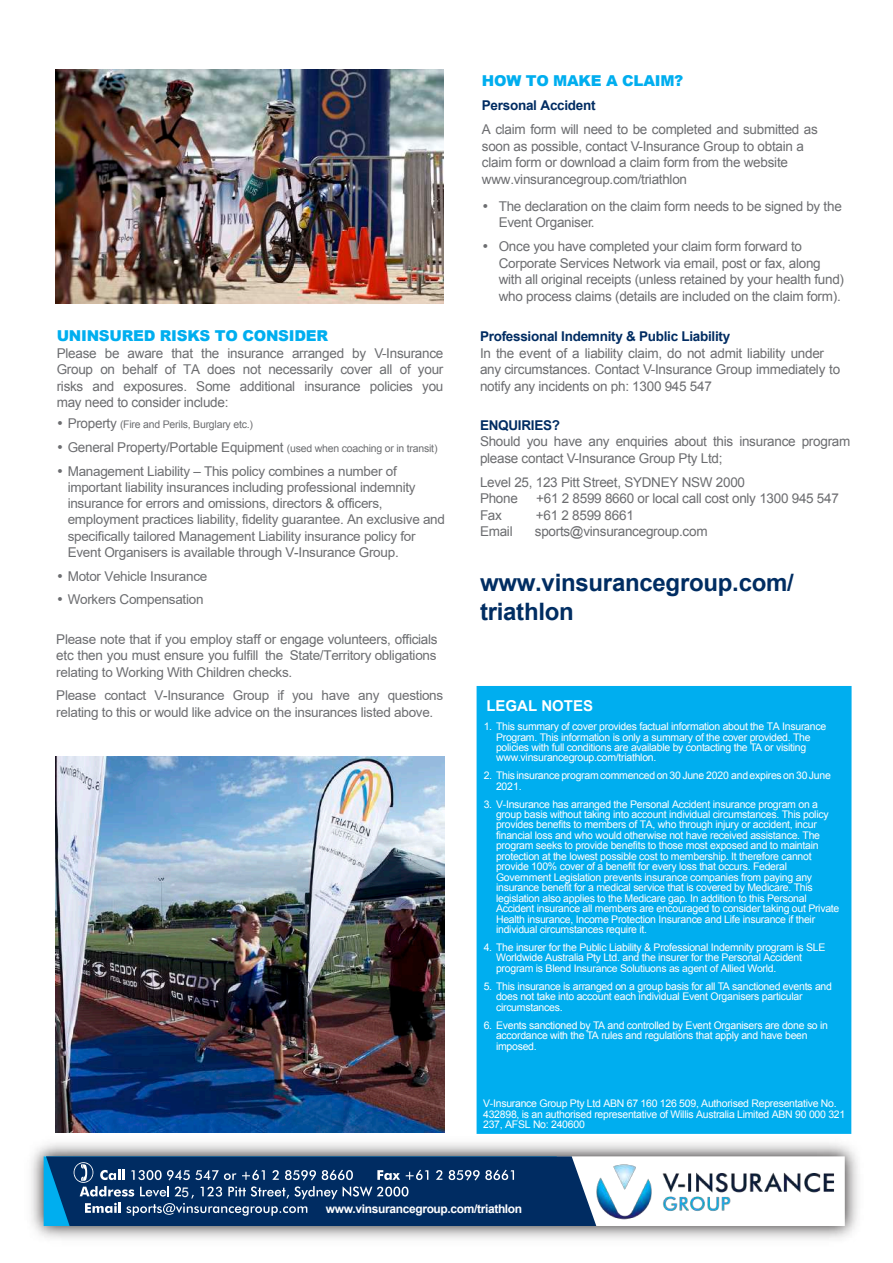
<style>
.page{position:relative;width:893px;height:1263px;background:#fff}
.page>*{position:absolute;margin:0;border:0;box-sizing:border-box;transform-origin:0 0}
.t1{font:700 24px/29.4px "Arial";letter-spacing:-.01em;color:#002d62}
.t2{font:900 15px "Arial";letter-spacing:-.02em;color:#00aeef}
.t3{font:700 15px "Arial";color:#fff}
.t4{font:13.5px/16.5px "Arial";letter-spacing:-.02em;color:#6c6d70}
.t5{font:13.5px/16.2px "Arial";letter-spacing:-.02em;color:#6c6d70}
.t6{font:700 13.5px "Arial";letter-spacing:-.02em;color:#002c62}
.t7{font:13.5px "Arial";color:#fff}
.t8{font:700 12px "Arial";letter-spacing:-.03em;color:#fff}
.t9{font:10.5px/10.5px "Arial";letter-spacing:-.025em;color:#fff}
.t10{font:10.5px/10.5px "Arial";letter-spacing:-.025em;color:#fff}
.t11{font:10.5px "Arial";letter-spacing:-.02em;color:#6c6d70}
.s1{font-family:"Futura BT";font-size:13.5px}
.s2{font-size:13.5px}
.s3{font-family:"Futura BT"}
.s4{font-size:10.5px}
.s5{font-style:inherit}
</style>
<div class="page">
<div style="left:477px;top:686px;width:375px;height:448px;background:#00aeef"></div>
<img style="left:55px;top:756px;width:390px;height:377px">
<img style="left:55px;top:70px;width:388px;height:233px">
<img style="left:31px;top:1143px;width:827px;height:96px">
<svg style="left:46px;top:1156px;width:550px;height:70px;background:#194475"></svg>
<img style="left:592px;top:1158px;width:246px;height:68px">
<h2 class="t2" style="left:57px;top:324px;width:273px">UNINSURED RISKS TO CONSIDER</h2>
<p class="t4" style="left:57px;top:345px;width:388px;text-align:justify">Please be aware that the insurance arranged by V-Insurance Group on behalf of TA does not necessarily cover all of your risks and exposures. Some additional insurance policies you may need to consider include:</p>
<p class="t11" style="left:56px;top:418px;width:198px"><span class="s1">•</span> <span class="s2">Property</span> (Fire and Perils, Burglary etc.)</p>
<p class="t4" style="left:56px;top:439px;width:383px"><span class="s3">•</span> General Property/Portable Equipment <span class="s4">(used when coaching or in transit)</span></p>
<p class="t5" style="left:68px;top:463px;width:379px;text-indent:-11px"><span class="s3">•</span> Management Liability – This policy combines a number of important liability insurances including professional indemnity insurance for errors and omissions, directors &amp; officers, employment practices liability, fidelity guarantee<span class="s5">.</span> An exclusive and specifically tailored Management Liability insurance policy for Event Organisers is available through V-Insurance Group.</p>
<p class="t5" style="left:56px;top:568px;width:153px"><span class="s3">•</span> Motor Vehicle Insurance</p>
<p class="t5" style="left:56px;top:591px;width:149px"><span class="s3">•</span> Workers Compensation</p>
<p class="t5" style="left:56px;top:631px;width:383px;text-align:justify">Please note that if you employ staff or <span class="s5">engage volunteers, officials etc then you must ensure you</span> fulfill the State/Territory obligations relating to Working With Children checks.</p>
<p class="t5" style="left:56px;top:687px;width:388px">Please contact V-Insurance Group if you have any questions relating to this or would like advice on the insurances listed above.</p>
<p class="t7" style="left:181px;top:1183px;width:9px">5</p>
<h2 class="t2" style="left:482px;top:69px;width:203px">HOW TO MAKE A CLAIM?</h2>
<p class="t6" style="left:482px;top:97px;width:115px">Personal Accident</p>
<p class="t4" style="left:482px;top:121px;width:338px">A claim form will need to be completed and submitted as soon as possible, contact V-Insurance Group to obtain a claim form or download a claim form from the website www.vinsurancegroup.com/triathlon</p>
<p class="t4" style="left:499px;top:198px;width:345px;text-indent:-17px"><span class="s3">•</span> The declaration on the claim form needs to be signed by the<br>Event Organiser.</p>
<p class="t4" style="left:499px;top:238px;width:347px;text-indent:-17px"><span class="s3">•</span> Once you have completed your claim form forward to Corporate Services Network via email, post or fax, along with all original receipts (unless retained by your health fund) who process claims (details are included on the claim form).</p>
<p class="t6" style="left:480px;top:328px;width:252px">Professional Indemnity &amp; Public Liability</p>
<p class="t4" style="left:480px;top:345px;width:362px">In the event of a liability claim, do not admit liability under any circumstances. Contact V-Insurance Group immediately to notify any incidents on ph: 1300 945 547</p>
<p class="t6" style="left:480px;top:416px;width:82px">ENQUIRIES?</p>
<p class="t4" style="left:480px;top:433px;width:372px">Should you have any enquiries about this insurance program please contact V-Insurance Group Pty Ltd;</p>
<p class="t4" style="left:480px;top:474px;width:267px">Level 25, 123 Pitt Street, SYDNEY NSW 2000<br>Phone</p>
<p class="t4" style="left:536px;top:490px;width:304px">+61 2 8599 8660 or local call cost only 1300 945 547</p>
<p class="t4" style="left:480px;top:507px;width:23px">Fax</p>
<p class="t4" style="left:536px;top:507px;width:99px">+61 2 8599 8661</p>
<p class="t4" style="left:480px;top:523px;width:34px">Email</p>
<p class="t4" style="left:535px;top:523px;width:174px">sports@vinsurancegroup.com</p>
<h1 class="t1" style="left:480px;top:568px;width:315px">www.vinsurancegroup.com/ triathlon</h1>
<h2 class="t3" style="left:486px;top:695px;width:108px">LEGAL NOTES</h2>
<p class="t9" style="left:496px;top:721px;width:332px;text-indent:-12px"><span class="s5">1.</span> This summary of cover provides factual information about the <span class="s5">TA</span> Insurance Program. This information is only a summary of the cover provided. The policies with full conditions are available by contacting the T<span class="s5">A</span> or visiting www.vinsurancegroup.com/triathlon.</p>
<p class="t9" style="left:496px;top:770px;width:336px;text-indent:-12px"><span class="s5">2.</span> This insurance program commenced on 30 June 20<span class="s5">20</span> and expires on 30 June<br>20<span class="s5">21</span>.</p>
<p class="t9" style="left:496px;top:799px;width:345px;text-indent:-12px"><span class="s5">3.</span> V-Insurance has arranged the Personal Accident insurance program on a group basis without taking into account individual circumstances. This policy provides benefits to members of <span class="s5">TA</span>, who through injury or accident, incur financial loss and who would otherwise not have received assistance. The program seeks to provide benefits to those most exposed and to maintain protection at the lowest possible cost to membership. It therefore cannot provide 100% cover of a benefit for every loss that occurs. Federal Government Legislation prevents insurance companies from paying any insurance benefit for a medical service that is covered by Medicare. This legislation also applies to the Medicare gap. In addition to this Personal Accident insurance all members are encouraged to consider taking out Private Health insurance, Income Protection Insurance and Life insurance if their individual circumstances require it.</p>
<p class="t10" style="left:496px;top:942px;width:331px;text-indent:-12px">4. The insurer for the <span class="s5">Public Liability &amp; Professional Indemnity program is</span> SLE<br>Worldwide Australia Pty Ltd. and <span class="s5">the insurer for the Personal Accident program is</span> Blend Insurance Solutiuons as agent of Allied World.</p>
<p class="t9" style="left:496px;top:981px;width:337px;text-indent:-12px"><span class="s5">5.</span> This insurance is arranged on a group basis for all T<span class="s5">A</span> sanctioned events and does not take into account each individual Event Organisers particular circumstances.</p>
<p class="t9" style="left:496px;top:1020px;width:333px;text-indent:-12px"><span class="s5">6.</span> Events sanctioned by T<span class="s5">A</span> and controlled by Event Organisers are done so in accordance with the T<span class="s5">A</span> rules and regulations that apply and have been imposed.</p>
<p class="t10" style="left:483px;top:1098px;width:364px">V-Insurance Group Pty Ltd ABN 67 160 126 509, Authorised Representative No.<br>432898, is an authorised representative of Willis Australia Limited ABN 90 000 321<br>237, AFSL No: 240600</p>
<p class="t8" style="left:326px;top:1201px;width:198px">www.vinsurancegroup.com/triathlon</p>
</div>
